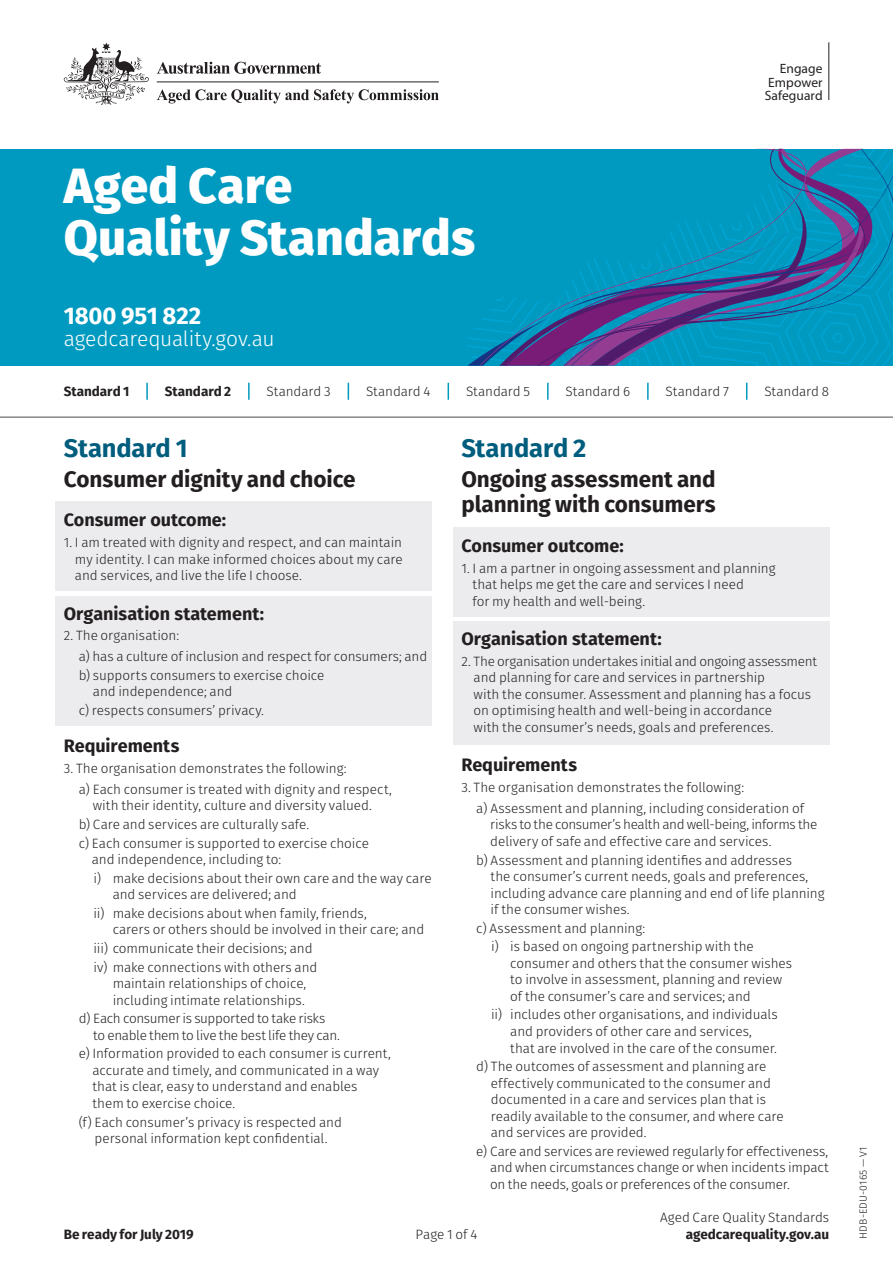
<style>
.page{position:relative;width:893px;height:1263px;background:#fff}
.page>*{position:absolute;margin:0;border:0;box-sizing:border-box;transform-origin:0 0}
.Main_header{font:800 49.5px/52.5px "Fira Sans";color:#fff}
.t1{font:700 25.5px "Fira Sans";letter-spacing:-.005em;color:#005d7d}
.t2{font:700 24px "Fira Sans";letter-spacing:-.005em;color:#fff}
.t3{font:700 22.5px/25.5px "Fira Sans";color:#231f20}
.t4{font:300 21px "Fira Sans";letter-spacing:-.005em;color:#fff}
.H3{font:700 18px "Fira Sans";color:#231f20}
.bullets_with_letters{font:300 13.5px/16.5px "Fira Sans";letter-spacing:-.005em;color:#231f20}
.Body_text{font:300 13.5px/16.5px "Fira Sans";letter-spacing:-.005em;color:#231f20}
.bullets_with_numeral{font:300 13.5px/16.5px "Fira Sans";letter-spacing:-.005em;color:#231f20}
.Body_text-2{font:700 13.5px "Fira Sans";color:#231f20}
.t5{font:13.5px/13.5px "Myriad Pro";letter-spacing:.005em;color:#231f20;text-align:justify}
.Body_text-3{font:300 10.5px "Fira Sans";letter-spacing:.01em;color:#231f20}
</style>
<div class="page">
<div style="left:55px;top:502px;width:377px;height:89px;background:#ececee"></div>
<div style="left:453px;top:527px;width:376px;height:90px;background:#ececee"></div>
<div style="left:55px;top:596px;width:377px;height:129px;background:#ececee"></div>
<div style="left:453px;top:621px;width:376px;height:123px;background:#ececee"></div>
<div style="left:0;top:149px;width:893px;height:217px;background:#0099bf"></div>
<svg style="left:157px;top:89px;width:282px;height:14px"></svg>
<svg style="left:157px;top:62px;width:164px;height:12px"></svg>
<svg style="left:64px;top:43px;width:85px;height:62px"></svg>
<hr style="left:157px;top:81px;width:282px;height:1px;background:#231f20">
<hr style="left:828px;top:42px;width:1px;height:58px;background:#231f20">
<svg style="left:466px;top:149px;width:427px;height:217px"></svg>
<svg style="left:146px;top:383px;width:2px;height:17px"></svg>
<svg style="left:348px;top:383px;width:1px;height:17px"></svg>
<svg style="left:547px;top:383px;width:2px;height:17px"></svg>
<svg style="left:248px;top:383px;width:2px;height:17px"></svg>
<svg style="left:448px;top:383px;width:1px;height:17px"></svg>
<svg style="left:647px;top:383px;width:2px;height:17px"></svg>
<svg style="left:746px;top:383px;width:1px;height:17px"></svg>
<hr style="left:0;top:417px;width:893px;height:1px;background:#4b4c4d">
<p class="Main_header" style="left:64px;top:155px;width:413px">Aged Care<br>Quality Standards</p>
<p class="t2" style="left:64px;top:296px;width:139px">1800 951 822</p>
<p class="t4" style="left:64px;top:324px;width:212px">agedcarequality.gov.au</p>
<p class="t5" style="left:765px;top:62px;width:59px;text-indent:15px">Engage Empower Safeguard</p>
<p class="Body_text-2" style="left:64px;top:380px;width:67px">Standard 1</p>
<p class="Body_text-2" style="left:165px;top:380px;width:68px">Standard 2</p>
<p class="Body_text" style="left:267px;top:383px;width:66px">Standard 3</p>
<p class="Body_text" style="left:366px;top:383px;width:66px">Standard 4</p>
<p class="Body_text" style="left:466px;top:383px;width:66px">Standard 5</p>
<p class="Body_text" style="left:566px;top:383px;width:66px">Standard 6</p>
<p class="Body_text" style="left:666px;top:383px;width:65px">Standard 7</p>
<p class="Body_text" style="left:764px;top:383px;width:66px">Standard 8</p>
<h1 class="t1" style="left:64px;top:427px;width:125px">Standard 1</h1>
<h2 class="t3" style="left:64px;top:465px;width:293px">Consumer dignity and choice</h2>
<h2 class="H3" style="left:64px;top:505px;width:164px">Consumer outcome:</h2>
<p class="Body_text" style="left:75px;top:534px;width:329px;text-align:justify;text-indent:-11px">1. I am treated with dignity and respect, and can maintain my identity. I can make informed choices about my care and services, and live the life I choose.</p>
<h2 class="H3" style="left:64px;top:598px;width:202px">Organisation statement:</h2>
<p class="Body_text" style="left:64px;top:627px;width:117px">2. The organisation:</p>
<p class="bullets_with_letters" style="left:79px;top:648px;width:350px">a) has a culture of inclusion and respect for consumers; and</p>
<p class="bullets_with_letters" style="left:93px;top:667px;width:233px;text-indent:-14px">b) supports consumers to exercise choice and independence; and</p>
<p class="bullets_with_letters" style="left:79px;top:702px;width:187px">c) respects consumers’ privacy.</p>
<h2 class="H3" style="left:64px;top:731px;width:117px">Requirements</h2>
<p class="Body_text" style="left:64px;top:760px;width:284px">3. The organisation demonstrates the following:</p>
<p class="bullets_with_letters" style="left:79px;top:781px;width:315px;text-align:center">a) Each consumer is treated with dignity and respect, with their identity, culture and diversity valued.</p>
<p class="bullets_with_letters" style="left:79px;top:816px;width:232px">b) Care and services are culturally safe.</p>
<p class="bullets_with_letters" style="left:92px;top:834px;width:279px;text-indent:-13px">c) Each consumer is supported to exercise choice and independence, including to:</p>
<p class="bullets_with_numeral" style="left:113px;top:870px;width:320px;text-indent:-19px">i) make decisions about their own care and the way care and services are delivered; and</p>
<p class="bullets_with_numeral" style="left:113px;top:905px;width:313px;text-indent:-19px">ii) make decisions about when family, friends,<br>carers or others should be involved in their care; and</p>
<p class="bullets_with_numeral" style="left:94px;top:940px;width:221px">iii) communicate their decisions; and</p>
<p class="bullets_with_numeral" style="left:113px;top:958px;width:206px;text-indent:-19px">iv) make connections with others and maintain relationships of choice, including intimate relationships.</p>
<p class="bullets_with_letters" style="left:93px;top:1010px;width:248px;text-indent:-15px">d) Each consumer is supported to take risks to enable them to live the best life they can.</p>
<p class="bullets_with_letters" style="left:92px;top:1045px;width:300px;text-indent:-14px">e) Information provided to each consumer is current, accurate and timely, and communicated in a way that is clear, easy to understand and enables them to exercise choice.</p>
<p class="bullets_with_letters" style="left:79px;top:1113px;width:265px;text-align:center">(f) Each consumer’s privacy is respected and personal information kept confidential.</p>
<h1 class="t1" style="left:461px;top:427px;width:127px">Standard 2</h1>
<h2 class="t3" style="left:461px;top:465px;width:256px">Ongoing assessment and planning with consumers</h2>
<h2 class="H3" style="left:461px;top:530px;width:164px">Consumer outcome:</h2>
<p class="Body_text" style="left:473px;top:560px;width:305px;text-indent:-11px">1. I am a partner in ongoing assessment and planning that helps me get the care and services I need<br>for my health and well-being.</p>
<h2 class="H3" style="left:461px;top:624px;width:202px">Organisation statement:</h2>
<p class="Body_text" style="left:474px;top:653px;width:345px;text-indent:-12px">2. The organisation undertakes initial and ongoing assessment and planning for care and services in partnership<br>with the consumer. Assessment and planning has a focus on optimising health and well-being in accordance<br>with the consumer’s needs, goals and preferences.</p>
<h2 class="H3" style="left:461px;top:750px;width:117px">Requirements</h2>
<p class="Body_text" style="left:461px;top:779px;width:284px">3. The organisation demonstrates the following:</p>
<p class="bullets_with_letters" style="left:490px;top:800px;width:328px;text-indent:-14px">a) Assessment and planning, including consideration of risks to the consumer’s health and well-being, informs the delivery of safe and effective care and services.</p>
<p class="bullets_with_letters" style="left:491px;top:851px;width:335px;text-indent:-14px">b) Assessment and planning identifies and addresses<br>the consumer’s current needs, goals and preferences, including advance care planning and end of life planning if the consumer wishes.</p>
<p class="bullets_with_letters" style="left:476px;top:920px;width:170px">c) Assessment and planning:</p>
<p class="bullets_with_numeral" style="left:510px;top:938px;width:283px;text-indent:-19px">i) is based on ongoing partnership with the consumer and others that the consumer wishes to involve in assessment, planning and review of the consumer’s care and services; and</p>
<p class="bullets_with_numeral" style="left:510px;top:1006px;width:269px;text-indent:-19px">ii) includes other organisations, and individuals and providers of other care and services, that are involved in the care of the consumer.</p>
<p class="bullets_with_letters" style="left:491px;top:1058px;width:294px;text-indent:-15px">d) The outcomes of assessment and planning are effectively communicated to the consumer and documented in a care and services plan that is readily available to the consumer, and where care and services are provided.</p>
<p class="bullets_with_letters" style="left:490px;top:1143px;width:340px;text-align:justify;text-indent:-14px">e) Care and services are reviewed regularly for effectiveness, and when circumstances change or when incidents impact on the needs, goals or preferences of the consumer.</p>
<p class="Body_text" style="left:660px;top:1209px;width:170px">Aged Care Quality Standards</p>
<p class="Body_text-2" style="left:64px;top:1222px;width:131px">Be ready for July 2019</p>
<p class="Body_text-2" style="left:686px;top:1222px;width:145px">agedcarequality.gov.au</p>
<p class="Body_text" style="left:416px;top:1225px;width:63px">Page 1 of 4</p>
<p class="Body_text-3" style="left:856px;top:1238px;width:93px;rotate:-90deg">HDB-EDU-0165 — V1</p>
</div>
